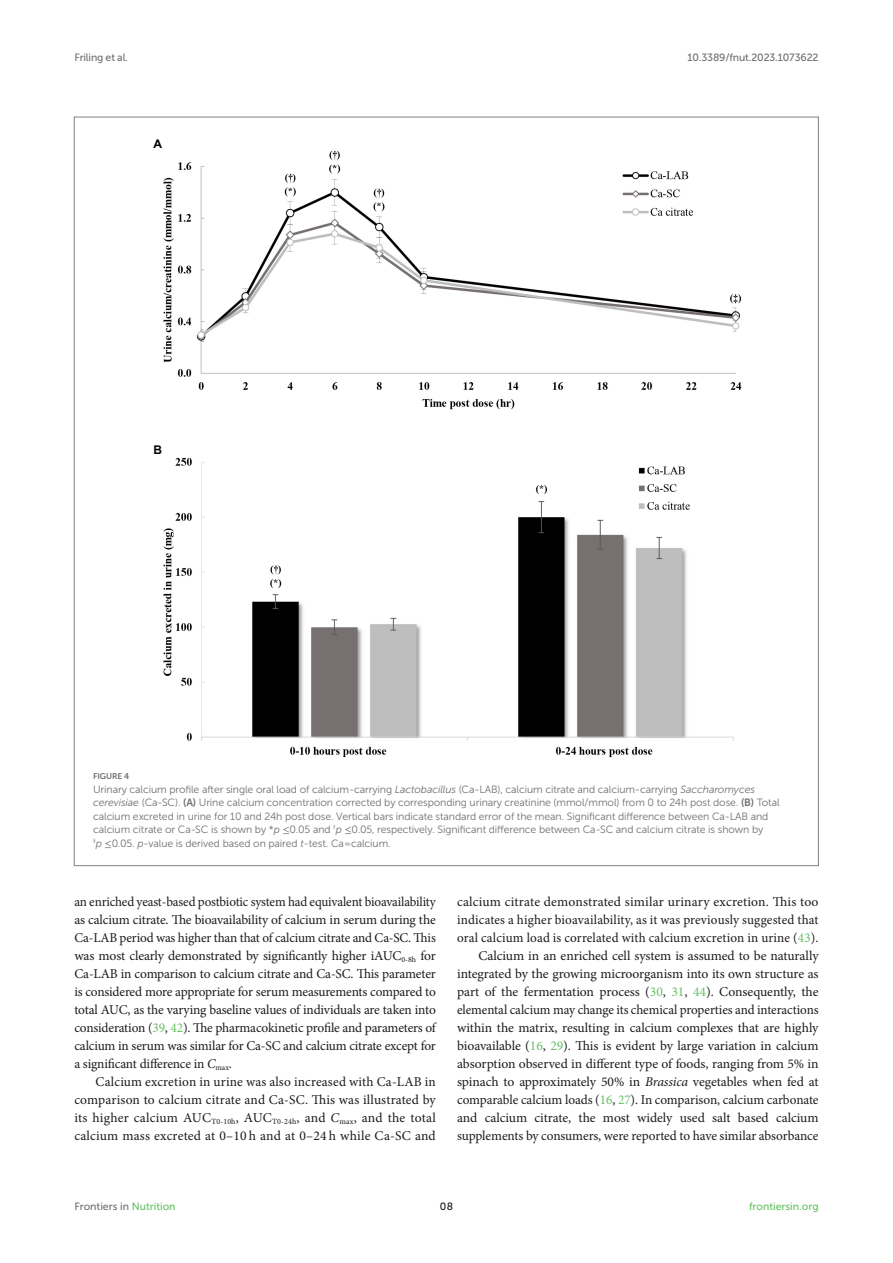
<style>
.page{position:relative;width:893px;height:1263px;background:#fff}
.page>*{position:absolute;margin:0;border:0;box-sizing:border-box;transform-origin:0 0}
.TEXT{font:13.5px/18px "Minion Pro";letter-spacing:.005em;color:#1b1c1b;text-align:justify}
.TEXT_FLUSH{font:13.5px/18px "Minion Pro";letter-spacing:-.01em;color:#1b1c1b;text-align:justify}
.t1{font:700 12px "Arial";color:#000}
.FIG_LEG{font:10.5px/13.5px "Museo Sans 300";letter-spacing:-.01em;color:#706f70}
.t2{font:10.5px "Museo Sans 500";letter-spacing:-.015em;color:#706f70}
.t3{font:10.5px "Museo Sans 500";color:#65c161}
.t4{font:10.5px "Museo Sans 500";color:#1b1c1b}
.FIG_HD{font:8.25px "Museo Sans 700";letter-spacing:-.01em;color:#706f70}
.s1{font-style:italic}
.s2{font-family:"Museo Sans 700"}
.s3{font-family:"STIX General"}
.s4{color:#65c161}
</style>
<div class="page">
<img style="left:163px;top:150px;width:579px;height:608px">
<p class="t2" style="left:74px;top:51px;width:55px">Friling et al.</p>
<p class="t2" style="left:688px;top:51px;width:132px">10.3389/fnut.2023.1073622</p>
<p class="t1" style="left:154px;top:135px;width:10px">A</p>
<p class="t1" style="left:154px;top:442px;width:10px">B</p>
<p class="FIG_HD" style="left:93px;top:772px;width:37px">FIGURE 4</p>
<p class="FIG_LEG" style="left:93px;top:782px;width:688px">Urinary calcium profile after single oral load of calcium-carrying <span class="s1">Lactobacillus</span> (Ca-LAB), calcium citrate and calcium-carrying <span class="s1">Saccharomyces cerevisiae</span> (Ca-SC). <span class="s2">(A)</span> Urine calcium concentration corrected by corresponding urinary creatinine (mmol/mmol) from 0 to 24 h post dose. <span class="s2">(B)</span> Total calcium excreted in urine for 10 and 24 h post dose. Vertical bars indicate standard error of the mean. Significant difference between Ca-LAB and calcium citrate or Ca-SC is shown by *<span class="s1">p</span> <span class="s3">≤</span> 0.05 and <sup>†</sup><span class="s1">p</span> <span class="s3">≤</span> 0.05, respectively. Significant difference between Ca-SC and calcium citrate is shown by<br><sup>‡</sup><span class="s1">p</span> <span class="s3">≤</span> 0.05. <span class="s1">p</span>-value is derived based on paired <span class="s1">t</span>-test. Ca = calcium.</p>
<p class="TEXT_FLUSH" style="left:74px;top:893px;width:363px">an enriched yeast-based postbiotic system had equivalent bioavailability as calcium citrate. The bioavailability of calcium in serum during the Ca-LAB period was higher than that of calcium citrate and Ca-SC. This was most clearly demonstrated by significantly higher iAUC<sub>0-8h</sub> for Ca-LAB in comparison to calcium citrate and Ca-SC. This parameter is considered more appropriate for serum measurements compared to total AUC, as the varying baseline values of individuals are taken into consideration (<span class="s4">39</span>, <span class="s4">42</span>). The pharmacokinetic profile and parameters of calcium in serum was similar for Ca-SC and calcium citrate except for a significant difference in <span class="s1">C</span><sub>max</sub>.</p>
<p class="TEXT" style="left:74px;top:1073px;width:363px;text-indent:21px">Calcium excretion in urine was also increased with Ca-LAB in comparison to calcium citrate and Ca-SC. This was illustrated by its higher calcium AUC<sub>T0-10h</sub>, AUC<sub>T0-24h</sub>, and <span class="s1">C</span><sub>max</sub>, and the total calcium mass excreted at 0–10 h and at 0–24 h while Ca-SC and</p>
<p class="TEXT" style="left:457px;top:893px;width:363px">calcium citrate demonstrated similar urinary excretion. This too indicates a higher bioavailability, as it was previously suggested that oral calcium load is correlated with calcium excretion in urine (<span class="s4">43</span>).</p>
<p class="TEXT" style="left:457px;top:947px;width:363px;text-indent:21px">Calcium in an enriched cell system is assumed to be naturally integrated by the growing microorganism into its own structure as part of the fermentation process (<span class="s4">30</span>, <span class="s4">31</span>, <span class="s4">44</span>). Consequently, the elemental calcium may change its chemical properties and interactions within the matrix, resulting in calcium complexes that are highly bioavailable (<span class="s4">16</span>, <span class="s4">29</span>). This is evident by large variation in calcium absorption observed in different type of foods, ranging from 5% in spinach to approximately 50% in <span class="s1">Brassica</span> vegetables when fed at comparable calcium loads (<span class="s4">16</span>, <span class="s4">27</span>). In comparison, calcium carbonate and calcium citrate, the most widely used salt based calcium supplements by consumers, were reported to have similar absorbance</p>
<p class="t2" style="left:74px;top:1200px;width:103px">Frontiers in <span class="s4">Nutrition</span></p>
<p class="t4" style="left:440px;top:1200px;width:15px">08</p>
<p class="t3" style="left:749px;top:1200px;width:71px">frontiersin.org</p>
</div>
